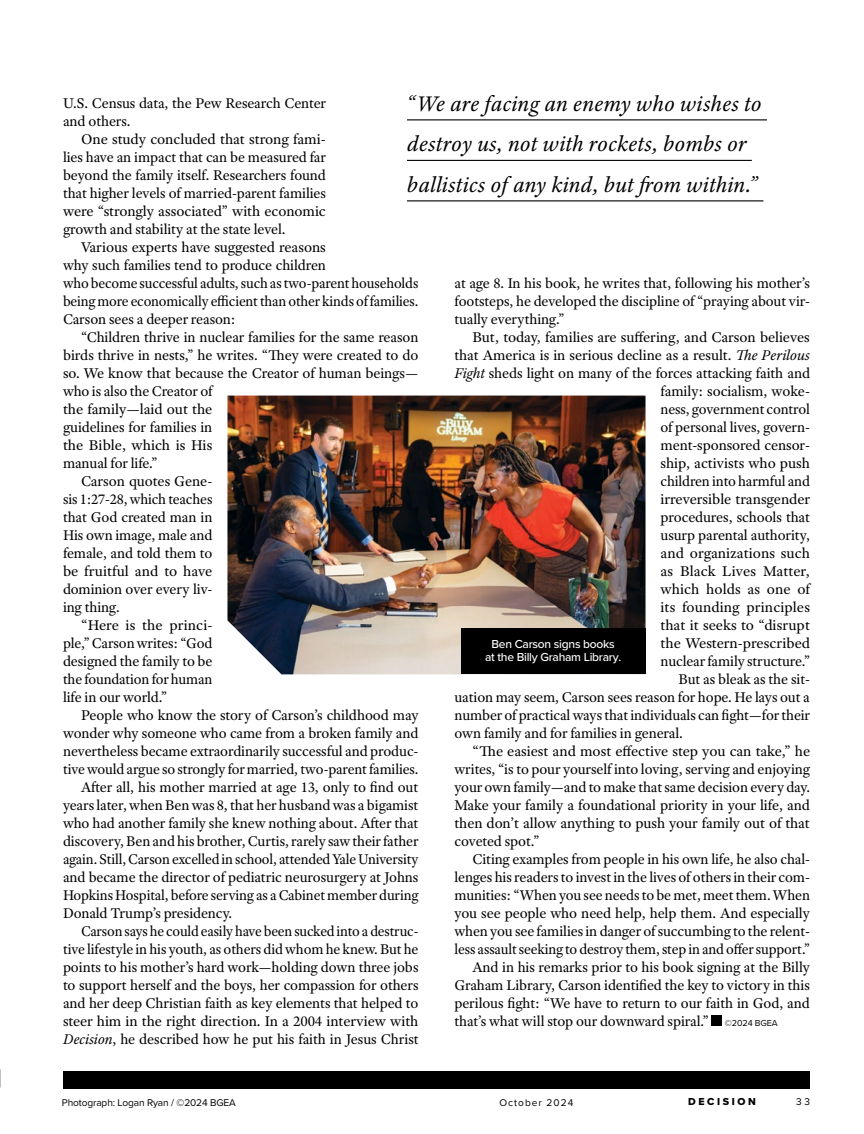
<style>
.page{position:relative;width:864px;height:1134px;background:#fff}
.page>*{position:absolute;margin:0;border:0;box-sizing:border-box;transform-origin:0 0}
.t1{font:italic 22.5px/40.5px "Adobe Text Pro";letter-spacing:.01em;color:#000}
.t2{font:15px/18px "Adobe Text Pro";letter-spacing:-.01em;color:#000}
.t3{font:500 12px/13.5px "Proxima Nova";letter-spacing:-.02em;color:#fff;text-align:center}
.t4{font:10.5px "Proxima Nova Extrabld";letter-spacing:.25em;color:#000}
.t5{font:10.2px "Proxima Nova";letter-spacing:-.01em;color:#000}
.t6{font:10.2px "Proxima Nova";letter-spacing:.1em;color:#000}
.s1{font-style:italic}
.s2{font-family:"Proxima Nova";font-size:9px}
</style>
<div class="page">
<div style="left:63px;top:1071px;width:747px;height:18px;background:#000"></div>
<div style="left:712px;top:1016px;width:10px;height:10px;background:#000"></div>
<img style="left:227px;top:396px;width:419px;height:278px">
<hr style="left:407px;top:119px;width:360px;height:1px;background:#000">
<hr style="left:407px;top:160px;width:345px;height:1px;background:#000">
<hr style="left:407px;top:200px;width:356px;height:1px;background:#000">
<div style="left:461px;top:628px;width:185px;height:46px;background:#000"></div>
<h1 class="t1" style="left:407px;top:83px;width:356px">“We are facing an enemy who wishes to destroy us, not with rockets, bombs or ballistics of any kind, but from within.”</h1>
<p class="t2" style="left:63px;top:94px;width:264px">U.S. Census data, the Pew Research Center and others.</p>
<p class="t2" style="left:63px;top:130px;width:265px;text-align:justify;text-indent:18px">One study concluded that strong fami&shy;lies have an impact that can be measured far beyond the family itself. Researchers found that higher levels of married-parent families were “strongly associated” with economic growth and stability at the state level.</p>
<p class="t2" style="left:63px;top:238px;width:357px;text-indent:18px">Various experts have suggested reasons<br>why such families tend to produce children<br>who become successful adults, such as two-parent households being more economically efficient than other kinds of families.<br>Carson sees a deeper reason:</p>
<p class="t2" style="left:81px;top:328px;width:339px">“Children thrive in nuclear families for the same reason</p>
<p class="t2" style="left:63px;top:346px;width:357px">birds thrive in nests,” he writes. “They were created to do</p>
<p class="t2" style="left:63px;top:364px;width:357px">so. We know that because the Creator of human beings—</p>
<p class="t2" style="left:63px;top:382px;width:151px">who is also the Creator of</p>
<p class="t2" style="left:63px;top:400px;width:151px">the family—laid out the</p>
<p class="t2" style="left:63px;top:418px;width:151px">guidelines for families in</p>
<p class="t2" style="left:63px;top:436px;width:151px">the Bible, which is His</p>
<p class="t2" style="left:63px;top:454px;width:96px">manual for life.”</p>
<p class="t2" style="left:81px;top:472px;width:133px">Carson quotes Gene-</p>
<p class="t2" style="left:63px;top:490px;width:151px">sis 1:27-28, which teaches</p>
<p class="t2" style="left:63px;top:508px;width:151px">that God created man in</p>
<p class="t2" style="left:63px;top:526px;width:151px">His own image, male and</p>
<p class="t2" style="left:63px;top:544px;width:151px">female, and told them to</p>
<p class="t2" style="left:63px;top:562px;width:151px">be fruitful and to have</p>
<p class="t2" style="left:63px;top:580px;width:151px">dominion over every liv-</p>
<p class="t2" style="left:63px;top:598px;width:58px">ing thing.</p>
<p class="t2" style="left:81px;top:616px;width:133px">“Here is the princi-</p>
<p class="t2" style="left:63px;top:634px;width:151px">ple,” Carson writes: “God</p>
<p class="t2" style="left:63px;top:652px;width:151px">designed the family to be</p>
<p class="t2" style="left:63px;top:670px;width:151px">the foundation for human</p>
<p class="t2" style="left:63px;top:688px;width:105px">life in our world.”</p>
<p class="t2" style="left:81px;top:706px;width:339px">People who know the story of Carson’s childhood may</p>
<p class="t2" style="left:63px;top:724px;width:357px">wonder why someone who came from a broken family and</p>
<p class="t2" style="left:63px;top:742px;width:357px">nevertheless became extraordinarily successful and produc-</p>
<p class="t2" style="left:63px;top:760px;width:357px">tive would argue so strongly for married, two-parent families.</p>
<p class="t2" style="left:81px;top:778px;width:339px">After all, his mother married at age 13, only to find out</p>
<p class="t2" style="left:63px;top:796px;width:357px">years later, when Ben was 8, that her husband was a bigamist</p>
<p class="t2" style="left:63px;top:814px;width:357px">who had another family she knew nothing about. After that</p>
<p class="t2" style="left:63px;top:832px;width:357px">discovery, Ben and his brother, Curtis, rarely saw their father</p>
<p class="t2" style="left:63px;top:850px;width:357px">again. Still, Carson excelled in school, attended Yale University</p>
<p class="t2" style="left:63px;top:868px;width:357px">and became the director of pediatric neurosurgery at Johns</p>
<p class="t2" style="left:63px;top:886px;width:357px">Hopkins Hospital, before serving as a Cabinet member during</p>
<p class="t2" style="left:63px;top:904px;width:171px">Donald Trump’s presidency.</p>
<p class="t2" style="left:81px;top:922px;width:339px">Carson says he could easily have been sucked into a destruc-</p>
<p class="t2" style="left:63px;top:940px;width:357px">tive lifestyle in his youth, as others did whom he knew. But he</p>
<p class="t2" style="left:63px;top:958px;width:357px">points to his mother’s hard work—holding down three jobs</p>
<p class="t2" style="left:63px;top:976px;width:357px">to support herself and the boys, her compassion for others</p>
<p class="t2" style="left:63px;top:994px;width:357px">and her deep Christian faith as key elements that helped to</p>
<p class="t2" style="left:63px;top:1012px;width:357px">steer him in the right direction. In a 2004 interview with</p>
<p class="t2" style="left:63px;top:1030px;width:357px"><span class="s1">Decision</span>, he described how he put his faith in Jesus Christ</p>
<p class="t2" style="left:454px;top:274px;width:357px;text-align:justify">at age 8. In his book, he writes that, following his mother’s footsteps, he developed the discipline of “praying about vir&shy;tually everything.”</p>
<p class="t2" style="left:472px;top:328px;width:339px">But, today, families are suffering, and Carson believes</p>
<p class="t2" style="left:454px;top:346px;width:357px">that America is in serious decline as a result. <span class="s1">The Perilous</span></p>
<p class="t2" style="left:454px;top:364px;width:357px"><span class="s1">Fight</span> sheds light on many of the forces attacking faith and</p>
<p class="t2" style="left:661px;top:382px;width:151px">family: socialism, woke-</p>
<p class="t2" style="left:661px;top:400px;width:151px">ness, government control</p>
<p class="t2" style="left:661px;top:418px;width:151px">of personal lives, govern-</p>
<p class="t2" style="left:661px;top:436px;width:151px">ment-sponsored censor-</p>
<p class="t2" style="left:661px;top:454px;width:151px">ship, activists who push</p>
<p class="t2" style="left:661px;top:472px;width:151px">children into harmful and</p>
<p class="t2" style="left:661px;top:490px;width:151px">irreversible transgender</p>
<p class="t2" style="left:661px;top:508px;width:151px">procedures, schools that</p>
<p class="t2" style="left:661px;top:526px;width:151px">usurp parental authority,</p>
<p class="t2" style="left:661px;top:544px;width:151px">and organizations such</p>
<p class="t2" style="left:661px;top:562px;width:151px">as Black Lives Matter,</p>
<p class="t2" style="left:661px;top:580px;width:151px">which holds as one of</p>
<p class="t2" style="left:661px;top:598px;width:151px">its founding principles</p>
<p class="t2" style="left:661px;top:616px;width:151px">that it seeks to “disrupt</p>
<p class="t2" style="left:661px;top:634px;width:151px">the Western-prescribed</p>
<p class="t2" style="left:661px;top:652px;width:151px">nuclear family structure.”</p>
<p class="t2" style="left:679px;top:670px;width:133px">But as bleak as the sit-</p>
<p class="t2" style="left:454px;top:688px;width:357px">uation may seem, Carson sees reason for hope. He lays out a</p>
<p class="t2" style="left:454px;top:706px;width:357px">number of practical ways that individuals can fight—for their</p>
<p class="t2" style="left:454px;top:724px;width:230px">own family and for families in general.</p>
<p class="t2" style="left:472px;top:742px;width:339px">“The easiest and most effective step you can take,” he</p>
<p class="t2" style="left:454px;top:760px;width:357px">writes, “is to pour yourself into loving, serving and enjoying</p>
<p class="t2" style="left:454px;top:778px;width:357px">your own family—and to make that same decision every day.</p>
<p class="t2" style="left:454px;top:796px;width:357px">Make your family a foundational priority in your life, and</p>
<p class="t2" style="left:454px;top:814px;width:357px">then don’t allow anything to push your family out of that</p>
<p class="t2" style="left:454px;top:832px;width:86px">coveted spot.”</p>
<p class="t2" style="left:472px;top:850px;width:339px">Citing examples from people in his own life, he also chal-</p>
<p class="t2" style="left:454px;top:868px;width:357px">lenges his readers to invest in the lives of others in their com-</p>
<p class="t2" style="left:454px;top:886px;width:357px">munities: “When you see needs to be met, meet them. When</p>
<p class="t2" style="left:454px;top:904px;width:357px">you see people who need help, help them. And especially</p>
<p class="t2" style="left:454px;top:922px;width:357px">when you see families in danger of succumbing to the relent-</p>
<p class="t2" style="left:454px;top:940px;width:357px">less assault seeking to destroy them, step in and offer support.”</p>
<p class="t2" style="left:472px;top:958px;width:339px">And in his remarks prior to his book signing at the Billy</p>
<p class="t2" style="left:454px;top:976px;width:357px">Graham Library, Carson identified the key to victory in this</p>
<p class="t2" style="left:454px;top:994px;width:357px">perilous fight: “We have to return to our faith in God, and</p>
<p class="t2" style="left:454px;top:1012px;width:325px">that’s what will stop our downward spiral.” <span class="s2">©2024 BGEA</span></p>
<p class="t3" style="left:485px;top:637px;width:138px">Ben Carson signs books<br>at the Billy Graham Library.</p>
<p class="t5" style="left:62px;top:1095px;width:176px">Photograph: Logan Ryan / ©2024 BGEA</p>
<p class="t4" style="left:688px;top:1094px;width:69px">DECISION</p>
<p class="t5" style="left:796px;top:1094px;width:15px">33</p>
<p class="t6" style="left:500px;top:1095px;width:75px">October 2024</p>
</div>
